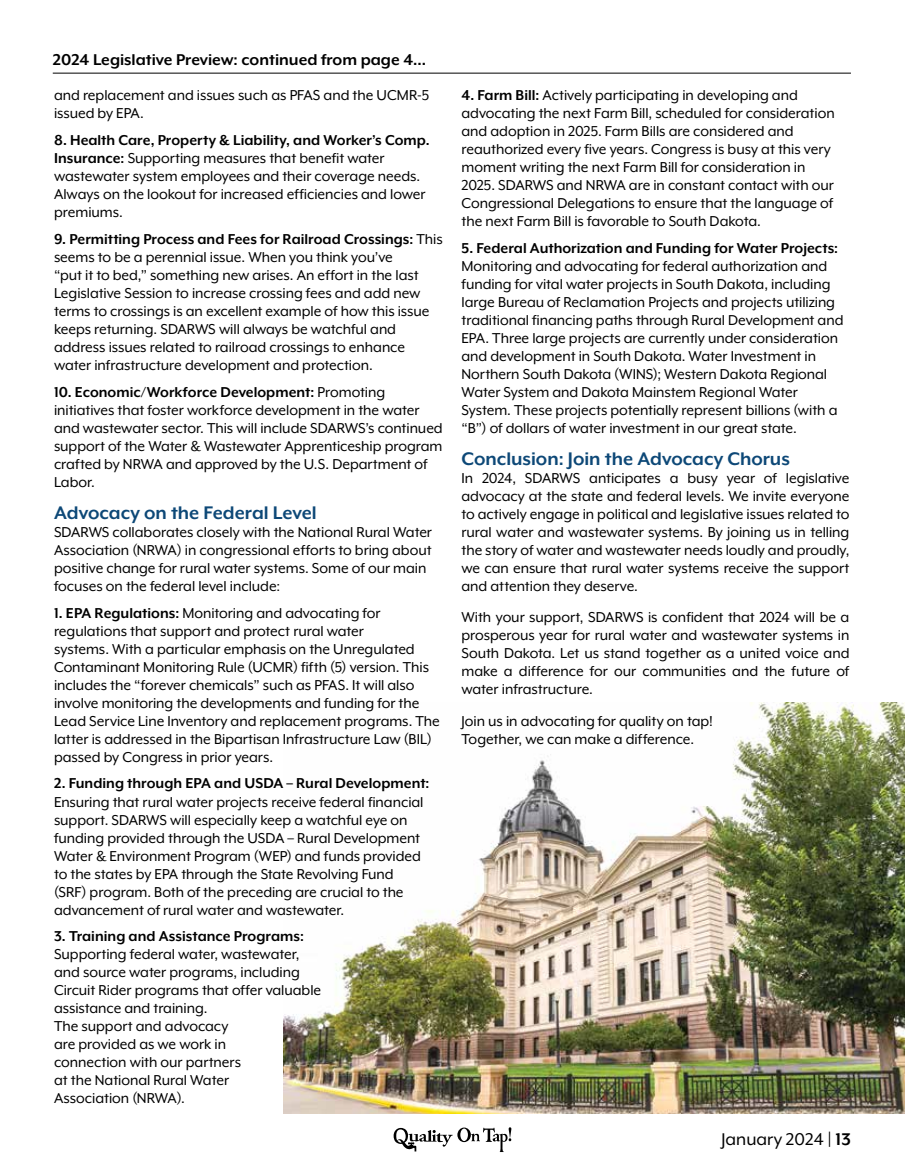
<style>
.page{position:relative;width:905px;height:1168px;background:#fff}
.page>*{position:absolute;margin:0;border:0;box-sizing:border-box;transform-origin:0 0}
.t1{font:700 21px "Mr Eaves XL Mod OT";color:#0d4877}
.t2{font:19.5px "Mr Eaves XL Mod OT";color:#000}
.t3{font:700 18px "Mr Eaves XL Mod OT";color:#000}
.t4{font:16.5px/18px "Mr Eaves XL Mod OT";letter-spacing:-.005em;color:#000}
.t5{font:700 16.5px "Mr Eaves XL Mod OT";color:#000}
.s1{font-weight:700}
</style>
<div class="page">
<svg style="left:393px;top:1127px;width:118px;height:25px"></svg>
<img style="left:284px;top:703px;width:620px;height:410px">
<hr style="left:53px;top:73px;width:798px;height:1px;background:#000">
<p class="t3" style="left:53px;top:49px;width:375px">2024 Legislative Preview: continued from page 4...</p>
<p class="t4" style="left:54px;top:86px;width:377px">and replacement and issues such as PFAS and the UCMR-5 issued by EPA.</p>
<p class="t4" style="left:54px;top:131px;width:377px"><span class="s1">8. Health Care, Property &amp; Liability, and Worker’s Comp.<br>Insurance:</span> Supporting measures that benefit water wastewater system employees and their coverage needs.<br>Always on the lookout for increased efficiencies and lower premiums.</p>
<p class="t4" style="left:54px;top:230px;width:390px"><span class="s1">9. Permitting Process and Fees for Railroad Crossings:</span> This seems to be a perennial issue. When you think you’ve<br>“put it to bed,” something new arises. An effort in the last Legislative Session to increase crossing fees and add new terms to crossings is an excellent example of how this issue keeps returning. SDARWS will always be watchful and address issues related to railroad crossings to enhance water infrastructure development and protection.</p>
<p class="t4" style="left:54px;top:383px;width:390px"><span class="s1">10. Economic/Workforce Development:</span> Promoting initiatives that foster workforce development in the water and wastewater sector. This will include SDARWS’s continued support of the Water &amp; Wastewater Apprenticeship program crafted by NRWA and approved by the U.S. Department of Labor.</p>
<p class="t1" style="left:54px;top:501px;width:264px">Advocacy on the Federal Level</p>
<p class="t4" style="left:54px;top:523px;width:379px">SDARWS collaborates closely with the National Rural Water Association (NRWA) in congressional efforts to bring about positive change for rural water systems. Some of our main focuses on the federal level include:</p>
<p class="t4" style="left:54px;top:603px;width:387px"><span class="s1">1. EPA Regulations:</span> Monitoring and advocating for regulations that support and protect rural water<br>systems. With a particular emphasis on the Unregulated Contaminant Monitoring Rule (UCMR) fifth (5) version. This includes the “forever chemicals” such as PFAS. It will also involve monitoring the developments and funding for the Lead Service Line Inventory and replacement programs. The latter is addressed in the Bipartisan Infrastructure Law (BIL) passed by Congress in prior years.</p>
<p class="t5" style="left:54px;top:774px;width:377px">2. Funding through EPA and USDA – Rural Development:</p>
<p class="t4" style="left:54px;top:792px;width:371px">Ensuring that rural water projects receive federal financial support. SDARWS will especially keep a watchful eye on funding provided through the USDA – Rural Development Water &amp; Environment Program (WEP) and funds provided to the states by EPA through the State Revolving Fund (SRF) program. Both of the preceding are crucial to the advancement of rural water and wastewater.</p>
<p class="t5" style="left:54px;top:927px;width:251px">3. Training and Assistance Programs:</p>
<p class="t4" style="left:54px;top:945px;width:269px">Supporting federal water, wastewater, and source water programs, including<br>Circuit Rider programs that offer valuable assistance and training.<br>The support and advocacy<br>are provided as we work in<br>connection with our partners<br>at the National Rural Water<br>Association (NRWA).</p>
<p class="t4" style="left:461px;top:86px;width:375px"><span class="s1">4. Farm Bill:</span> Actively participating in developing and advocating the next Farm Bill, scheduled for consideration and adoption in 2025. Farm Bills are considered and reauthorized every five years. Congress is busy at this very moment writing the next Farm Bill for consideration in 2025. SDARWS and NRWA are in constant contact with our Congressional Delegations to ensure that the language of the next Farm Bill is favorable to South Dakota.</p>
<p class="t5" style="left:461px;top:239px;width:378px">5. Federal Authorization and Funding for Water Projects:</p>
<p class="t4" style="left:461px;top:257px;width:383px">Monitoring and advocating for federal authorization and funding for vital water projects in South Dakota, including large Bureau of Reclamation Projects and projects utilizing traditional financing paths through Rural Development and EPA. Three large projects are currently under consideration and development in South Dakota. Water Investment in Northern South Dakota (WINS); Western Dakota Regional Water System and Dakota Mainstem Regional Water System. These projects potentially represent billions (with a “B”) of dollars of water investment in our great state.</p>
<p class="t1" style="left:461px;top:447px;width:330px">Conclusion: Join the Advocacy Chorus</p>
<p class="t4" style="left:461px;top:469px;width:389px;text-align:justify">In 2024, SDARWS anticipates a busy year of legislative advocacy at the state and federal levels. We invite everyone to actively engage in political and legislative issues related to rural water and wastewater systems. By joining us in telling the story of water and wastewater needs loudly and proudly, we can ensure that rural water systems receive the support and attention they deserve.</p>
<p class="t4" style="left:461px;top:608px;width:389px;text-align:justify">With your support, SDARWS is confident that 2024 will be a prosperous year for rural water and wastewater systems in South Dakota. Let us stand together as a united voice and make a difference for our communities and the future of water infrastructure.</p>
<p class="t4" style="left:461px;top:712px;width:253px">Join us in advocating for quality on tap!<br>Together, we can make a difference.</p>
<p class="t2" style="left:721px;top:1129px;width:131px">January 2024 | <span class="s1">13</span></p>
</div>
